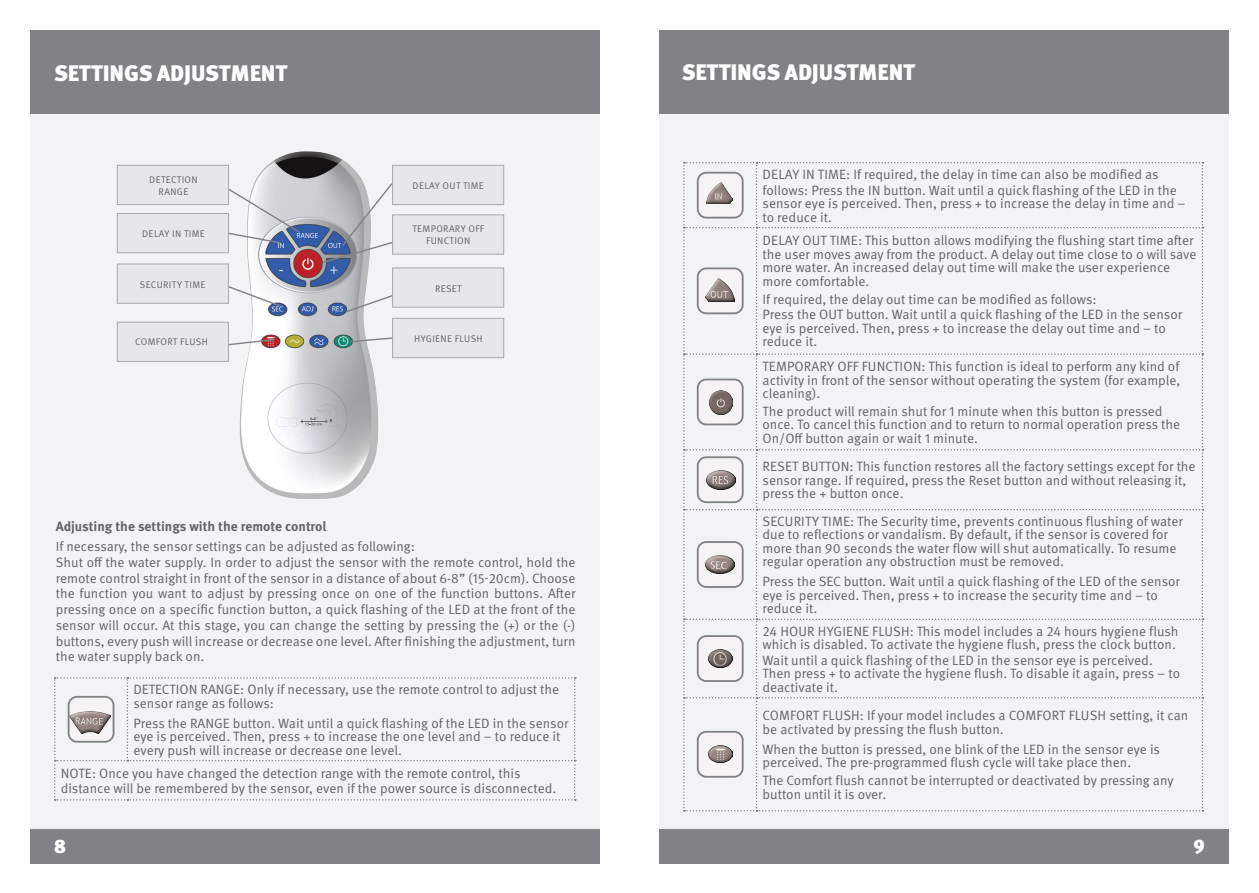
<style>
.page{position:relative;width:1259px;height:893px;background:#fff}
.page>*{position:absolute;margin:0;border:0;box-sizing:border-box;transform-origin:0 0}
.t1{font:900 22.5px "Meta Pro";letter-spacing:-.01em;color:#fff}
.t2{font:900 19.5px "Meta Pro";color:#fff}
.t3{font:13.5px/13.5px "Meta Pro Norm";color:#636366}
.t4{font:700 13.5px "Meta Pro";color:#636366}
.t5{font:9.6px/11.6px "Meta Pro Norm";letter-spacing:.035em;color:#636366;text-align:center}
</style>
<div class="page">
<div style="left:659px;top:104px;width:570px;height:742px;background:#f2f3f4"></div>
<div style="left:30px;top:104px;width:570px;height:742px;background:#f2f3f4"></div>
<div style="left:30px;top:30px;width:570px;height:83px;background:#808285"></div>
<div style="left:659px;top:30px;width:570px;height:83px;background:#808285"></div>
<div style="left:30px;top:829px;width:570px;height:34px;background:#808285"></div>
<div style="left:659px;top:829px;width:570px;height:34px;background:#808285"></div>
<img style="left:239px;top:151px;width:140px;height:347px">
<svg style="left:276px;top:404px;width:61px;height:23px"></svg>
<svg style="left:54px;top:677px;width:522px;height:124px"></svg>
<div style="left:69px;top:697px;width:45px;height:45px;background:#f6f3f4;border-radius:8px"></div>
<div style="left:68px;top:696px;width:46px;height:47px;border:2px solid #808285;border-radius:8px"></div>
<img style="left:70px;top:711px;width:41px;height:22px">
<svg style="left:229px;top:285px;width:53px;height:23px"></svg>
<svg style="left:229px;top:338px;width:47px;height:8px"></svg>
<svg style="left:321px;top:182px;width:71px;height:82px"></svg>
<svg style="left:345px;top:294px;width:47px;height:19px"></svg>
<svg style="left:348px;top:336px;width:44px;height:7px"></svg>
<div style="left:117px;top:165px;width:112px;height:40px;background:#e6e7e9;border:1px solid #a9a8aa"></div>
<div style="left:117px;top:213px;width:112px;height:40px;background:#e6e7e9;border:1px solid #a9a8aa"></div>
<div style="left:392px;top:165px;width:112px;height:40px;background:#e6e7e9;border:1px solid #a9a8aa"></div>
<div style="left:392px;top:214px;width:112px;height:41px;background:#e6e7e9;border:1px solid #a9a8aa"></div>
<div style="left:392px;top:268px;width:112px;height:40px;background:#e6e7e9;border:1px solid #a9a8aa"></div>
<div style="left:392px;top:318px;width:112px;height:40px;background:#e6e7e9;border:1px solid #a9a8aa"></div>
<div style="left:117px;top:264px;width:112px;height:40px;background:#e6e7e9;border:1px solid #a9a8aa"></div>
<div style="left:117px;top:322px;width:112px;height:40px;background:#e6e7e9;border:1px solid #a9a8aa"></div>
<svg style="left:226px;top:187px;width:76px;height:58px"></svg>
<svg style="left:683px;top:162px;width:520px;height:649px"></svg>
<div style="left:698px;top:173px;width:44px;height:45px;background:#f6f3f4;border-radius:8px"></div>
<div style="left:697px;top:172px;width:46px;height:47px;border:2px solid #808285;border-radius:8px"></div>
<img style="left:706px;top:182px;width:27px;height:21px">
<div style="left:698px;top:268px;width:44px;height:45px;background:#f6f3f4;border-radius:8px"></div>
<div style="left:697px;top:267px;width:46px;height:47px;border:2px solid #808285;border-radius:8px"></div>
<img style="left:706px;top:278px;width:28px;height:23px">
<div style="left:698px;top:379px;width:44px;height:45px;background:#f6f3f4;border-radius:8px"></div>
<div style="left:697px;top:379px;width:46px;height:46px;border:2px solid #808285;border-radius:8px"></div>
<img style="left:709px;top:391px;width:24px;height:23px">
<div style="left:698px;top:457px;width:44px;height:45px;background:#f6f3f4;border-radius:8px"></div>
<div style="left:697px;top:456px;width:46px;height:47px;border:2px solid #808285;border-radius:8px"></div>
<img style="left:706px;top:471px;width:29px;height:18px">
<div style="left:698px;top:542px;width:44px;height:45px;background:#f6f3f4;border-radius:8px"></div>
<div style="left:697px;top:541px;width:46px;height:47px;border:2px solid #808285;border-radius:8px"></div>
<img style="left:705px;top:555px;width:30px;height:19px">
<div style="left:698px;top:636px;width:44px;height:45px;background:#f6f3f4;border-radius:8px"></div>
<div style="left:697px;top:635px;width:46px;height:47px;border:2px solid #808285;border-radius:8px"></div>
<img style="left:708px;top:650px;width:24px;height:17px">
<div style="left:698px;top:732px;width:44px;height:45px;background:#f6f3f4;border-radius:8px"></div>
<div style="left:697px;top:731px;width:46px;height:47px;border:2px solid #808285;border-radius:8px"></div>
<img style="left:708px;top:746px;width:24px;height:16px">
<h1 class="t1" style="left:54px;top:56px;width:235px">SETTINGS ADJUSTMENT</h1>
<p class="t5" style="left:149px;top:173px;width:50px">DETECTION<br>RANGE</p>
<p class="t5" style="left:142px;top:227px;width:64px">DELAY IN TIME</p>
<p class="t5" style="left:140px;top:278px;width:67px">SECURITY TIME</p>
<p class="t5" style="left:135px;top:335px;width:74px">COMFORT FLUSH</p>
<p class="t5" style="left:412px;top:180px;width:73px">DELAY OUT TIME</p>
<p class="t5" style="left:412px;top:222px;width:73px">TEMPORARY OFF<br>FUNCTION</p>
<p class="t5" style="left:435px;top:282px;width:28px">RESET</p>
<p class="t5" style="left:414px;top:332px;width:70px">HYGIENE FLUSH</p>
<p class="t4" style="left:56px;top:516px;width:272px">Adjusting the settings with the remote control</p>
<p class="t3" style="left:56px;top:538px;width:521px;line-height:15.8px">If necessary, the sensor settings can be adjusted as following:<br>Shut off the water supply. In order to adjust the sensor with the remote control, hold the remote control straight in front of the sensor in a distance of about 6-8” (15-20cm). Choose the function you want to adjust by pressing once on one of the function buttons. After pressing once on a specific function button, a quick flashing of the LED at the front of the sensor will occur. At this stage, you can change the setting by pressing the (+) or the (-) buttons, every push will increase or decrease one level. After finishing the adjustment, turn the water supply back on.</p>
<p class="t3" style="left:133px;top:682px;width:427px">DETECTION RANGE: Only if necessary, use the remote control to adjust the sensor range as follows:</p>
<p class="t3" style="left:133px;top:715px;width:437px">Press the RANGE button. Wait until a quick flashing of the LED in the sensor eye is perceived. Then, press + to increase the one level and – to reduce it every push will increase or decrease one level.</p>
<p class="t3" style="left:61px;top:765px;width:497px;line-height:15px">NOTE: Once you have changed the detection range with the remote control, this distance will be remembered by the sensor, even if the power source is disconnected.</p>
<h1 class="t1" style="left:681px;top:54px;width:235px">SETTINGS ADJUSTMENT</h1>
<p class="t3" style="left:762px;top:165px;width:416px;line-height:15.8px">DELAY IN TIME: If required, the delay in time can also be modified as follows: Press the IN button. Wait until a quick flashing of the LED in the</p>
<p class="t3" style="left:762px;top:196px;width:424px">sensor eye is perceived. Then, press + to increase the delay in time and – to reduce it.</p>
<p class="t3" style="left:762px;top:233px;width:435px">DELAY OUT TIME: This button allows modifying the flushing start time after the user moves away from the product. A delay out time close to 0 will save more water. An increased delay out time will make the user experience more comfortable.</p>
<p class="t3" style="left:762px;top:290px;width:421px;line-height:15.8px">If required, the delay out time can be modified as follows:<br>Press the OUT button. Wait until a quick flashing of the LED in the sensor</p>
<p class="t3" style="left:762px;top:321px;width:405px">eye is perceived. Then, press + to increase the delay out time and – to reduce it.</p>
<p class="t3" style="left:762px;top:359px;width:419px;text-align:justify">TEMPORARY OFF FUNCTION: This function is ideal to perform any kind of activity in front of the sensor without operating the system (for example, cleaning).</p>
<p class="t3" style="left:762px;top:404px;width:419px">The product will remain shut for 1 minute when this button is pressed once. To cancel this function and to return to normal operation press the<br>On/Off button again or wait 1 minute.</p>
<p class="t3" style="left:762px;top:459px;width:435px">RESET BUTTON: This function restores all the factory settings except for the sensor range. If required, press the Reset button and without releasing it, press the + button once.</p>
<p class="t3" style="left:762px;top:513px;width:422px">SECURITY TIME: The Security time, prevents continuous flushing of water due to reflections or vandalism. By default, if the sensor is covered for more than 90 seconds the water flow will shut automatically. To resume regular operation any obstruction must be removed.</p>
<p class="t3" style="left:762px;top:574px;width:419px">Press the SEC button. Wait until a quick flashing of the LED of the sensor eye is perceived. Then, press + to increase the security time and – to reduce it.</p>
<p class="t3" style="left:762px;top:623px;width:417px">24 HOUR HYGIENE FLUSH: This model includes a 24 hours hygiene flush which is disabled. To activate the hygiene flush, press the clock button.</p>
<p class="t3" style="left:762px;top:652px;width:419px">Wait until a quick flashing of the LED in the sensor eye is perceived.<br>Then press + to activate the hygiene flush. To disable it again, press – to deactivate it.</p>
<p class="t3" style="left:762px;top:708px;width:427px">COMFORT FLUSH: If your model includes a COMFORT FLUSH setting, it can be activated by pressing the flush button.</p>
<p class="t3" style="left:762px;top:741px;width:399px">When the button is pressed, one blink of the LED in the sensor eye is perceived. The pre-programmed flush cycle will take place then.</p>
<p class="t3" style="left:762px;top:773px;width:413px">The Comfort flush cannot be interrupted or deactivated by pressing any button until it is over.</p>
<h2 class="t2" style="left:54px;top:831px;width:13px">8</h2>
<h2 class="t2" style="left:1193px;top:831px;width:13px">9</h2>
</div>
